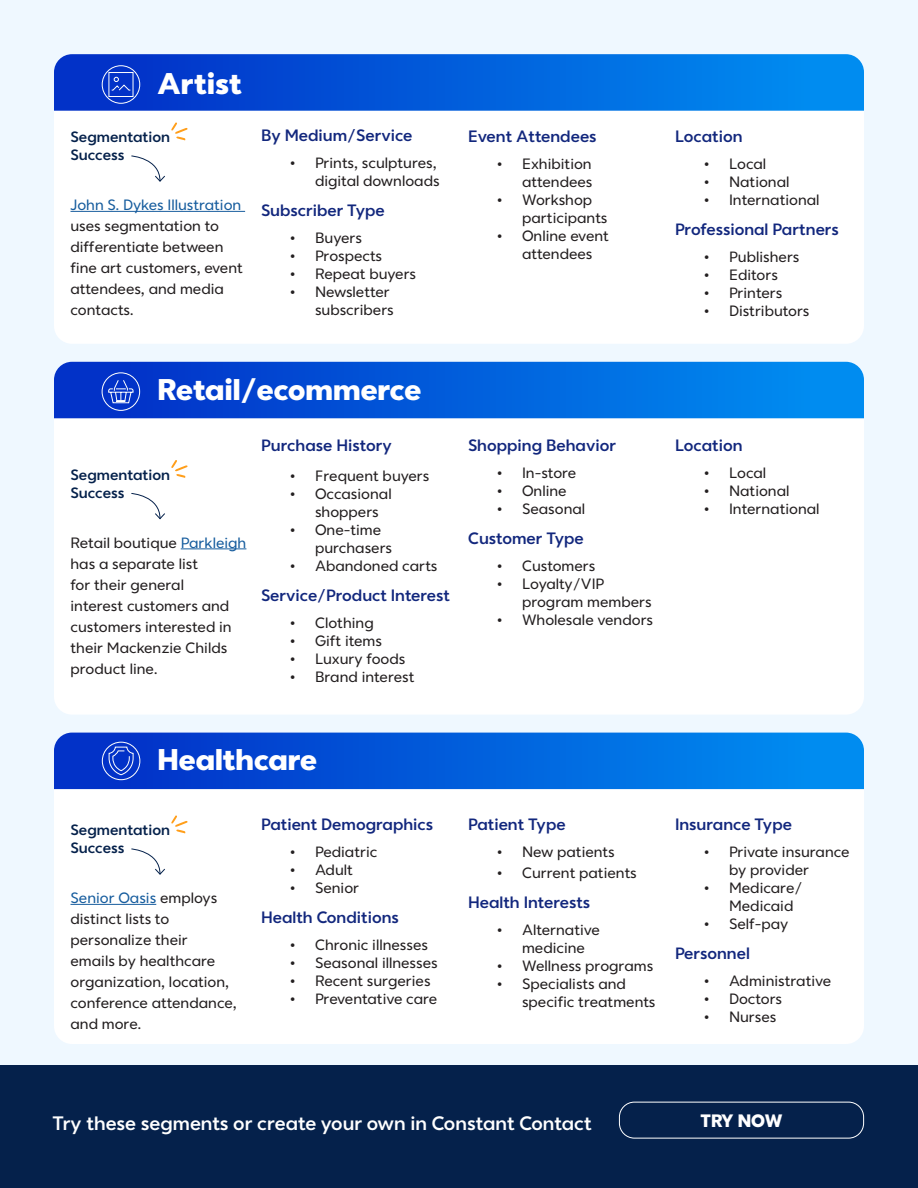
<style>
.page{position:relative;width:918px;height:1188px;background:#fff}
.page>*{position:absolute;margin:0;border:0;box-sizing:border-box;transform-origin:0 0}
.t1{font:700 30px "CTCT Display";color:#fff}
.t2{font:500 19.5px "CTCT Display";color:#fff}
.t3{font:700 18px "CTCT Display";letter-spacing:-.01em;color:#fff}
.t4{font:500 16.5px "CTCT Display";color:#12277d}
.t5{font:15px/21px "CTCT Display";color:#231f20}
.t6{font:500 15px "CTCT Display";color:#05214b}
.s1{color:#175d9e}
</style>
<div class="page">
<div style="left:0;top:0;width:918px;height:1066px;background:#eff8ff"></div>
<div style="left:0;top:1066px;width:918px;height:122px;background:#05214b"></div>
<div style="left:619px;top:1102px;width:245px;height:36px;border:1px solid #fff;border-radius:15px"></div>
<div style="left:54px;top:54px;width:810px;height:290px;background:#fff;border-radius:18px"></div>
<svg style="left:54px;top:54px;width:810px;height:57px;background:#0460dc"></svg>
<div style="left:54px;top:362px;width:810px;height:353px;background:#fff;border-radius:18px"></div>
<svg style="left:54px;top:362px;width:810px;height:56px;background:#025fdb"></svg>
<div style="left:54px;top:733px;width:810px;height:311px;background:#fff;border-radius:18px"></div>
<svg style="left:54px;top:733px;width:810px;height:56px;background:#025fdb"></svg>
<div style="left:102px;top:66px;width:38px;height:37px;border:1px solid #fff;border-radius:50%"></div>
<svg style="left:108px;top:72px;width:26px;height:25px"></svg>
<hr style="left:181px;top:549px;width:65px;height:1px;background:#175d9e">
<hr style="left:70px;top:904px;width:86px;height:1px;background:#175d9e">
<hr style="left:70px;top:211px;width:175px;height:1px;background:#175d9e">
<svg style="left:171px;top:460px;width:17px;height:18px"></svg>
<svg style="left:171px;top:815px;width:17px;height:19px"></svg>
<svg style="left:171px;top:122px;width:17px;height:19px"></svg>
<svg style="left:131px;top:493px;width:34px;height:27px"></svg>
<svg style="left:131px;top:848px;width:34px;height:27px"></svg>
<svg style="left:131px;top:155px;width:34px;height:27px"></svg>
<div style="left:102px;top:373px;width:38px;height:37px;border:1px solid #fff;border-radius:50%"></div>
<svg style="left:108px;top:379px;width:26px;height:24px"></svg>
<div style="left:102px;top:742px;width:38px;height:38px;border:1px solid #fff;border-radius:50%"></div>
<svg style="left:109px;top:747px;width:24px;height:28px"></svg>
<p class="t1" style="left:158px;top:58px;width:86px">Artist</p>
<p class="t6" style="left:70px;top:125px;width:101px">Segmentation</p>
<p class="t6" style="left:70px;top:143px;width:55px">Success</p>
<p class="t5" style="left:70px;top:193px;width:174px"><span class="s1">John S. Dykes Illustration </span>uses segmentation to differentiate between fine art customers, event attendees, and media contacts.</p>
<p class="t4" style="left:261px;top:121px;width:153px">By Medium/Service</p>
<p class="t5" style="left:288px;top:152px;width:153px;line-height:18px;text-align:right">• Prints, sculptures, digital downloads</p>
<p class="t4" style="left:261px;top:196px;width:125px">Subscriber Type</p>
<p class="t5" style="left:288px;top:226px;width:75px">• Buyers</p>
<p class="t5" style="left:288px;top:244px;width:96px">• Prospects</p>
<p class="t5" style="left:288px;top:262px;width:130px">• Repeat buyers</p>
<p class="t5" style="left:288px;top:281px;width:107px;line-height:18px;text-align:right">• Newsletter subscribers</p>
<p class="t4" style="left:468px;top:123px;width:130px">Event Attendees</p>
<p class="t5" style="left:495px;top:154px;width:99px;line-height:18px;text-align:right">• Exhibition attendees</p>
<p class="t5" style="left:522px;top:190px;width:87px;line-height:18px;text-indent:-27px">• Workshop participants</p>
<p class="t5" style="left:522px;top:226px;width:88px;line-height:18px;text-indent:-27px">• Online event attendees</p>
<p class="t4" style="left:675px;top:123px;width:69px">Location</p>
<p class="t5" style="left:702px;top:152px;width:66px">• Local</p>
<p class="t5" style="left:702px;top:170px;width:89px">• National</p>
<p class="t5" style="left:702px;top:188px;width:119px">• International</p>
<p class="t4" style="left:675px;top:216px;width:165px">Professional Partners</p>
<p class="t5" style="left:702px;top:245px;width:99px">• Publishers</p>
<p class="t5" style="left:702px;top:263px;width:77px">• Editors</p>
<p class="t5" style="left:702px;top:281px;width:82px">• Printers</p>
<p class="t5" style="left:702px;top:299px;width:109px">• Distributors</p>
<p class="t1" style="left:158px;top:365px;width:265px">Retail/ecommerce</p>
<p class="t4" style="left:261px;top:432px;width:132px">Purchase History</p>
<p class="t5" style="left:288px;top:465px;width:143px">• Frequent buyers</p>
<p class="t5" style="left:315px;top:484px;width:78px;line-height:18px;text-indent:-27px">• Occasional shoppers</p>
<p class="t5" style="left:315px;top:520px;width:79px;line-height:18px;text-indent:-27px">• One-time purchasers</p>
<p class="t5" style="left:288px;top:555px;width:151px">• Abandoned carts</p>
<p class="t4" style="left:261px;top:582px;width:190px">Service/Product Interest</p>
<p class="t5" style="left:288px;top:612px;width:87px">• Clothing</p>
<p class="t5" style="left:288px;top:630px;width:96px">• Gift items</p>
<p class="t5" style="left:288px;top:648px;width:119px">• Luxury foods</p>
<p class="t5" style="left:288px;top:666px;width:128px">• Brand interest</p>
<p class="t6" style="left:70px;top:462px;width:101px">Segmentation</p>
<p class="t6" style="left:70px;top:480px;width:55px">Success</p>
<p class="t5" style="left:70px;top:531px;width:177px">Retail boutique <span class="s1">Parkleigh </span>has a separate list<br>for their general<br>interest customers and customers interested in their Mackenzie Childs product line.</p>
<p class="t4" style="left:468px;top:432px;width:150px">Shopping Behavior</p>
<p class="t5" style="left:495px;top:462px;width:83px">• In-store</p>
<p class="t5" style="left:495px;top:480px;width:73px">• Online</p>
<p class="t5" style="left:495px;top:498px;width:92px">• Seasonal</p>
<p class="t4" style="left:468px;top:525px;width:117px">Customer Type</p>
<p class="t5" style="left:495px;top:555px;width:102px">• Customers</p>
<p class="t5" style="left:522px;top:574px;width:131px;line-height:18px;text-indent:-27px">• Loyalty/VIP program members</p>
<p class="t5" style="left:495px;top:609px;width:160px">• Wholesale vendors</p>
<p class="t4" style="left:675px;top:432px;width:69px">Location</p>
<p class="t5" style="left:702px;top:462px;width:66px">• Local</p>
<p class="t5" style="left:702px;top:480px;width:89px">• National</p>
<p class="t5" style="left:702px;top:498px;width:119px">• International</p>
<p class="t1" style="left:158px;top:734px;width:161px">Healthcare</p>
<p class="t6" style="left:70px;top:818px;width:101px">Segmentation</p>
<p class="t6" style="left:70px;top:836px;width:55px">Success</p>
<p class="t5" style="left:70px;top:886px;width:168px"><span class="s1">Senior Oasis</span> employs distinct lists to personalize their<br>emails by healthcare organization, location, conference attendance, and more.</p>
<p class="t4" style="left:261px;top:811px;width:174px">Patient Demographics</p>
<p class="t5" style="left:288px;top:840px;width:91px">• Pediatric</p>
<p class="t5" style="left:288px;top:858px;width:66px">• Adult</p>
<p class="t5" style="left:288px;top:876px;width:73px">• Senior</p>
<p class="t4" style="left:261px;top:904px;width:139px">Health Conditions</p>
<p class="t5" style="left:288px;top:933px;width:142px">• Chronic illnesses</p>
<p class="t5" style="left:288px;top:951px;width:151px">• Seasonal illnesses</p>
<p class="t5" style="left:288px;top:969px;width:144px">• Recent surgeries</p>
<p class="t5" style="left:288px;top:987px;width:151px">• Preventative care</p>
<p class="t4" style="left:468px;top:811px;width:99px">Patient Type</p>
<p class="t5" style="left:495px;top:840px;width:121px">• New patients</p>
<p class="t5" style="left:495px;top:861px;width:143px">• Current patients</p>
<p class="t4" style="left:468px;top:889px;width:124px">Health Interests</p>
<p class="t5" style="left:522px;top:920px;width:79px;line-height:18px;text-indent:-27px">• Alternative medicine</p>
<p class="t5" style="left:495px;top:954px;width:160px">• Wellness programs</p>
<p class="t5" style="left:522px;top:974px;width:135px;line-height:18px;text-indent:-27px">• Specialists and specific treatments</p>
<p class="t4" style="left:675px;top:811px;width:118px">Insurance Type</p>
<p class="t5" style="left:729px;top:841px;width:122px;line-height:18px;text-indent:-27px">• Private insurance by provider</p>
<p class="t5" style="left:729px;top:877px;width:75px;line-height:18px;text-indent:-27px">• Medicare/<br>Medicaid</p>
<p class="t5" style="left:702px;top:912px;width:88px">• Self-pay</p>
<p class="t4" style="left:675px;top:940px;width:76px">Personnel</p>
<p class="t5" style="left:702px;top:969px;width:131px">• Administrative</p>
<p class="t5" style="left:702px;top:987px;width:82px">• Doctors</p>
<p class="t5" style="left:702px;top:1005px;width:76px">• Nurses</p>
<p class="t2" style="left:52px;top:1107px;width:541px">Try these segments or create your own in Constant Contact</p>
<p class="t3" style="left:701px;top:1105px;width:84px">TRY NOW</p>
</div>
